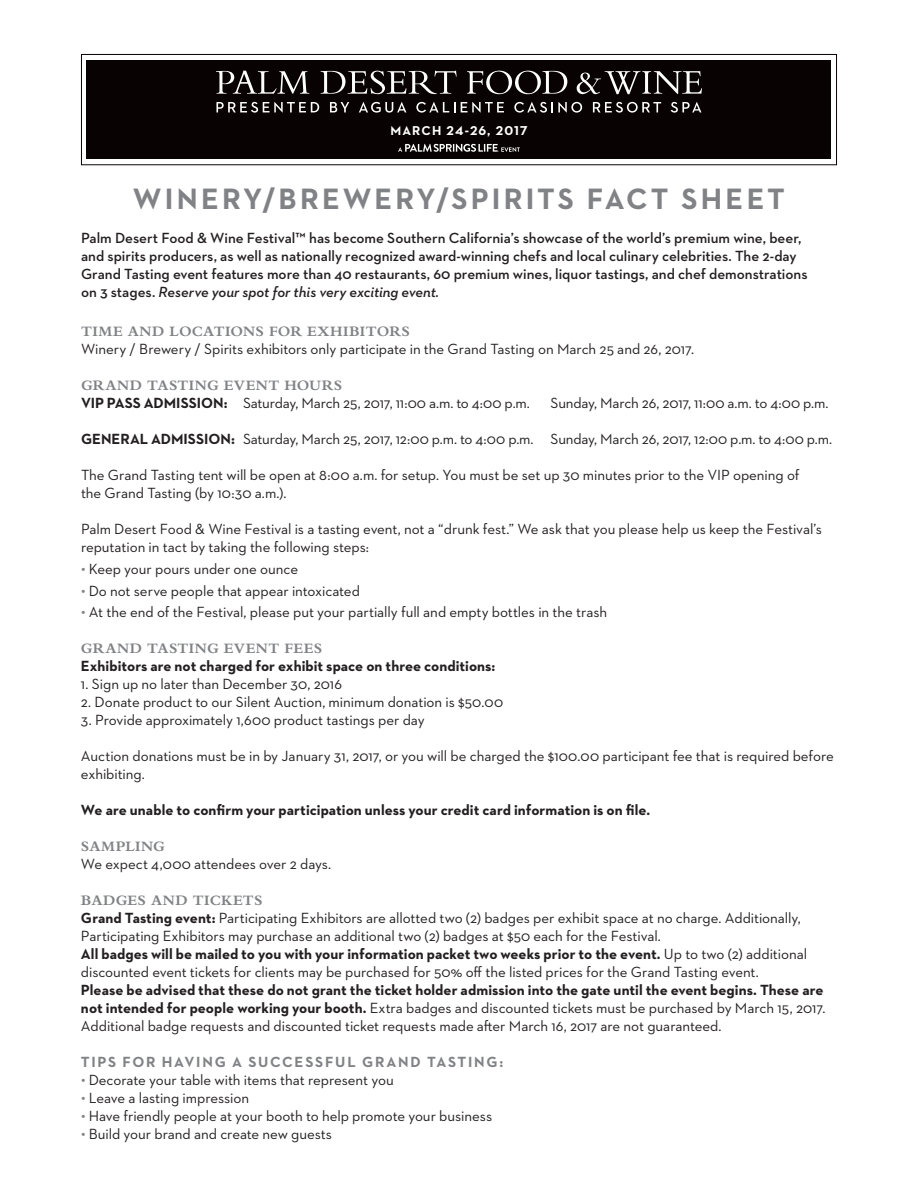
<style>
.page{position:relative;width:918px;height:1188px;background:#fff}
.page>*{position:absolute;margin:0;border:0;box-sizing:border-box;transform-origin:0 0}
.t1{font:700 30px "Neutraface 2 Text";letter-spacing:.105em;color:#808285}
.t2{font:15px/18px "Neutraface 2 Text";letter-spacing:-.005em;color:#231f20}
.t3{font:600 15px/18px "Neutraface 2 Text";color:#231f20}
.t4{font:700 15px "Neutraface 2 Text";color:#231f20}
.t5{font:700 15px "Bembo";letter-spacing:.025em;color:#808285}
.t6{font:700 13.05px "Neutraface 2 Text";letter-spacing:.09em;color:#fff}
.s1{font-style:italic}
.s2{font-weight:700}
.s3{font-weight:700;font-size:18px;color:#808285}
.s4{font-weight:700;color:#808285}
</style>
<div class="page">
<div style="left:81px;top:54px;width:756px;height:111px;border:1px solid #080302"></div>
<div style="left:87px;top:61px;width:744px;height:98px;background:#080302"></div>
<svg style="left:467px;top:71px;width:100px;height:23px"></svg>
<svg style="left:577px;top:71px;width:125px;height:23px"></svg>
<svg style="left:216px;top:71px;width:93px;height:23px"></svg>
<svg style="left:321px;top:71px;width:136px;height:23px"></svg>
<svg style="left:216px;top:102px;width:103px;height:11px"></svg>
<svg style="left:330px;top:102px;width:19px;height:10px"></svg>
<svg style="left:359px;top:102px;width:47px;height:11px"></svg>
<svg style="left:416px;top:102px;width:39px;height:11px"></svg>
<svg style="left:461px;top:102px;width:43px;height:11px"></svg>
<svg style="left:514px;top:102px;width:68px;height:11px"></svg>
<svg style="left:593px;top:102px;width:68px;height:11px"></svg>
<svg style="left:671px;top:102px;width:30px;height:11px"></svg>
<svg style="left:398px;top:144px;width:122px;height:8px"></svg>
<p class="t6" style="left:390px;top:122px;width:139px">MARCH 24-26, 2017</p>
<h1 class="t1" style="left:133px;top:180px;width:654px">WINERY/BREWERY/SPIRITS FACT SHEET</h1>
<p class="t3" style="left:81px;top:228px;width:728px">Palm Desert Food &amp; Wine Festival™ has become Southern California’s showcase of the world’s premium wine, beer, and spirits producers, as well as nationally recognized award-winning chefs and local culinary celebrities. The 2-day Grand Tasting event features more than 40 restaurants, 60 premium wines, liquor tastings, and chef demonstrations on 3 stages. <span class="s1">Reserve your spot for this very exciting event.</span></p>
<p class="t5" style="left:81px;top:323px;width:330px">TIME AND LOCATIONS FOR EXHIBITORS</p>
<p class="t2" style="left:81px;top:340px;width:615px">Winery / Brewery / Spirits exhibitors only participate in the Grand Tasting on March 25 and 26, 2017.</p>
<p class="t5" style="left:81px;top:377px;width:263px">GRAND TASTING EVENT HOURS</p>
<p class="t2" style="left:81px;top:394px;width:451px"><span class="s2">VIP PASS ADMISSION:</span> Saturday, March 25, 2017, 11:00 a.m. to 4:00 p.m.</p>
<p class="t2" style="left:550px;top:394px;width:280px">Sunday, March 26, 2017, 11:00 a.m. to 4:00 p.m.</p>
<p class="t2" style="left:81px;top:430px;width:753px"><span class="s2">GENERAL ADMISSION:</span> Saturday, March 25, 2017, 12:00 p.m. to 4:00 p.m. Sunday, March 26, 2017, 12:00 p.m. to 4:00 p.m.</p>
<p class="t2" style="left:81px;top:466px;width:720px">The Grand Tasting tent will be open at 8:00 a.m. for setup. You must be set up 30 minutes prior to the VIP opening of the Grand Tasting (by 10:30 a.m.).</p>
<p class="t2" style="left:81px;top:520px;width:742px">Palm Desert Food &amp; Wine Festival is a tasting event, not a “drunk fest.” We ask that you please help us keep the Festival’s reputation in tact by taking the following steps:</p>
<p class="t2" style="left:81px;top:558px;width:528px;line-height:21.6px"><span class="s3">·</span> Keep your pours under one ounce<br><span class="s3">·</span> Do not serve people that appear intoxicated<br><span class="s3">·</span> At the end of the Festival, please put your partially full and empty bottles in the trash</p>
<p class="t5" style="left:81px;top:640px;width:243px">GRAND TASTING EVENT FEES</p>
<p class="t4" style="left:81px;top:656px;width:416px">Exhibitors are not charged for exhibit space on three conditions:</p>
<p class="t2" style="left:81px;top:675px;width:263px">1. Sign up no later than December 30, 2016</p>
<p class="t2" style="left:81px;top:693px;width:424px">2. Donate product to our Silent Auction, minimum donation is $50.00</p>
<p class="t2" style="left:81px;top:711px;width:345px">3. Provide approximately 1,600 product tastings per day</p>
<p class="t2" style="left:81px;top:747px;width:754px">Auction donations must be in by January 31, 2017, or you will be charged the $100.00 participant fee that is required before exhibiting.</p>
<p class="t4" style="left:81px;top:800px;width:571px">We are unable to confirm your participation unless your credit card information is on file.</p>
<p class="t5" style="left:81px;top:838px;width:85px">SAMPLING</p>
<p class="t2" style="left:81px;top:855px;width:252px">We expect 4,000 attendees over 2 days.</p>
<p class="t5" style="left:81px;top:892px;width:183px">BADGES AND TICKETS</p>
<p class="t2" style="left:81px;top:909px;width:728px"><span class="s2">Grand Tasting event:</span> Participating Exhibitors are allotted two (2) badges per exhibit space at no charge. Additionally, Participating Exhibitors may purchase an additional two (2) badges at $50 each for the Festival.<br><span class="s2">All badges will be mailed to you with your information packet two weeks prior to the event.</span> Up to two (2) additional discounted event tickets for clients may be purchased for 50% off the listed prices for the Grand Tasting event.</p>
<p class="t2" style="left:81px;top:981px;width:746px"><span class="s2">Please be advised that these do not grant the ticket holder admission into the gate until the event begins. These are not intended for people working your booth.</span> Extra badges and discounted tickets must be purchased by March 15, 2017.<br>Additional badge requests and discounted ticket requests made after March 16, 2017 are not guaranteed.</p>
<p class="t2" style="left:81px;top:1053px;width:424px"><span class="s4">TIPS FOR HAVING A SUCCESSFUL GRAND TASTING: </span><span class="s3">·</span> Decorate your table with items that represent you<br><span class="s3">·</span> Leave a lasting impression<br><span class="s3">·</span> Have friendly people at your booth to help promote your business<br><span class="s3">·</span> Build your brand and create new guests</p>
</div>
